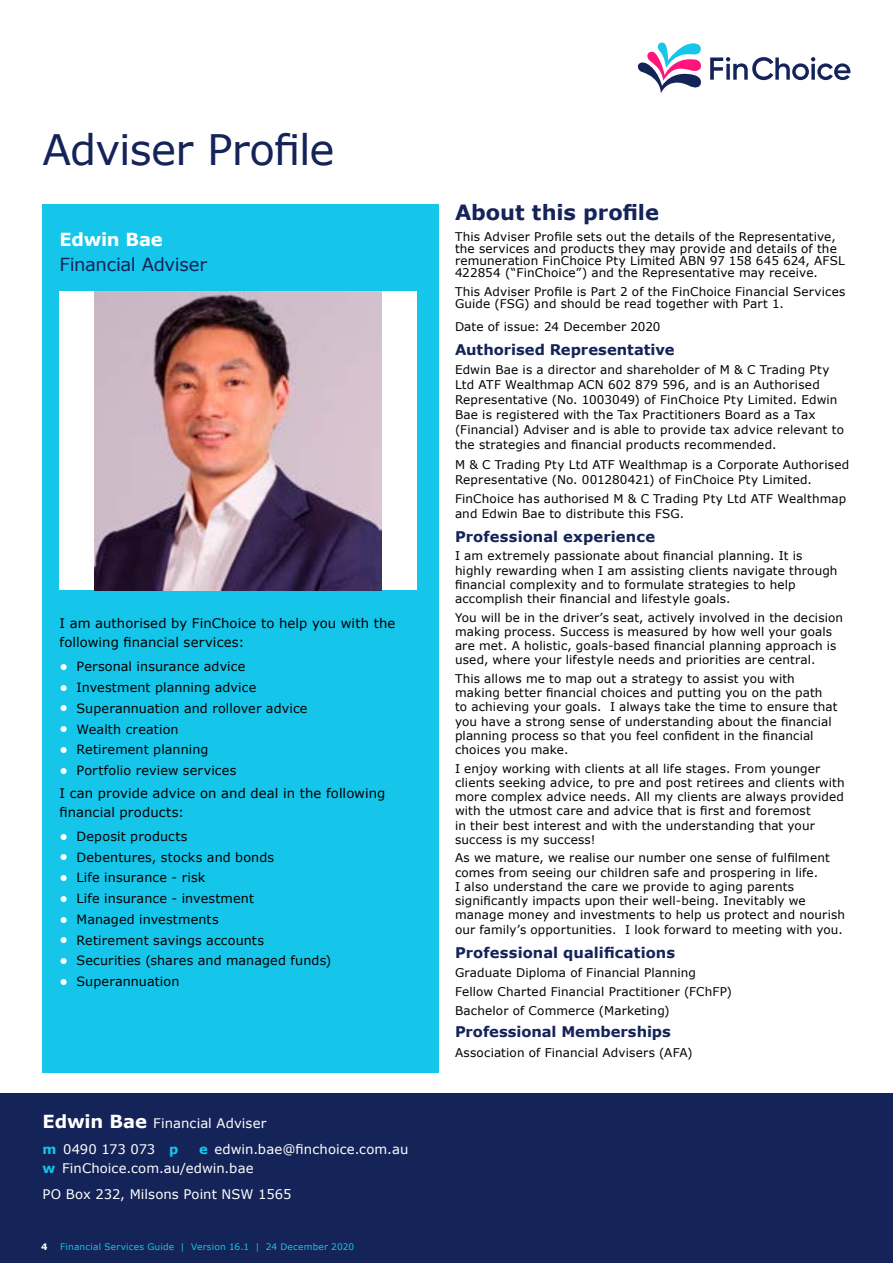
<style>
.page{position:relative;width:893px;height:1263px;background:#fff}
.page>*{position:absolute;margin:0;border:0;box-sizing:border-box;transform-origin:0 0}
.t1{font:42px "Verdana";letter-spacing:-.02em;color:#142358}
.t2{font:700 21px "Verdana";color:#142358}
.t3{font:18px "Verdana";letter-spacing:-.02em;color:#142358}
.t4{font:700 18px "Verdana";letter-spacing:-.015em;color:#fff}
.t5{font:700 14.7px "Verdana";letter-spacing:.005em;color:#142358}
.t6{font:13.2px/18.8px "Verdana";letter-spacing:.005em;color:#000}
.t7{font:13.2px/26.4px "Verdana";letter-spacing:.005em;color:#fff}
.t8{font:12.75px "Verdana";letter-spacing:.01em;color:#000}
.t9{font:12px/14.2px "Verdana";letter-spacing:.01em;color:#000}
.t10{font:9px "Verdana";letter-spacing:.02em;color:#15c6ea}
.t11{font:700 9px "Verdana";color:#fff}
.s1{font-weight:700;font-size:12px;color:#fff}
.s2{font-weight:700;font-size:18px}
.s3{font-weight:700;color:#15c6ea}
</style>
<div class="page">
<div style="left:0;top:1242px;width:893px;height:21px;background:#142358"></div>
<svg style="left:637px;top:42px;width:64px;height:51px"></svg>
<svg style="left:710px;top:57px;width:140px;height:23px"></svg>
<div style="left:43px;top:204px;width:396px;height:869px;background:#15c6ea"></div>
<div style="left:60px;top:291px;width:357px;height:299px;background:#fff"></div>
<img style="left:95px;top:291px;width:286px;height:299px">
<div style="left:0;top:1093px;width:893px;height:149px;background:#142358"></div>
<h1 class="t1" style="left:43px;top:121px;width:294px">Adviser Profile</h1>
<h3 class="t4" style="left:60px;top:226px;width:105px">Edwin Bae</h3>
<h3 class="t3" style="left:60px;top:252px;width:149px">Financial Adviser</h3>
<p class="t6" style="left:60px;top:614px;width:337px">I am authorised by FinChoice to help you with the following financial services:</p>
<p class="t8" style="left:60px;top:658px;width:187px"><span class="s1">•</span> Personal insurance advice</p>
<p class="t8" style="left:60px;top:679px;width:198px"><span class="s1">•</span> Investment planning advice</p>
<p class="t8" style="left:60px;top:699px;width:249px"><span class="s1">•</span> Superannuation and rollover advice</p>
<p class="t8" style="left:60px;top:720px;width:121px"><span class="s1">•</span> Wealth creation</p>
<p class="t8" style="left:60px;top:741px;width:150px"><span class="s1">•</span> Retirement planning</p>
<p class="t8" style="left:60px;top:762px;width:178px"><span class="s1">•</span> Portfolio review services</p>
<p class="t6" style="left:60px;top:784px;width:327px">I can provide advice on and deal in the following financial products:</p>
<p class="t8" style="left:60px;top:827px;width:129px"><span class="s1">•</span> Deposit products</p>
<p class="t8" style="left:60px;top:848px;width:216px"><span class="s1">•</span> Debentures, stocks and bonds</p>
<p class="t8" style="left:60px;top:869px;width:147px"><span class="s1">•</span> Life insurance - risk</p>
<p class="t8" style="left:60px;top:890px;width:196px"><span class="s1">•</span> Life insurance - investment</p>
<p class="t8" style="left:60px;top:910px;width:161px"><span class="s1">•</span> Managed investments</p>
<p class="t8" style="left:60px;top:931px;width:206px"><span class="s1">•</span> Retirement savings accounts</p>
<p class="t8" style="left:60px;top:952px;width:273px"><span class="s1">•</span> Securities (shares and managed funds)</p>
<p class="t8" style="left:60px;top:973px;width:121px"><span class="s1">•</span> Superannuation</p>
<p class="t7" style="left:43px;top:1109px;width:225px"><span class="s2">Edwin Bae</span> Financial Adviser <span class="s3">m</span> 0490 173 073 <span class="s3">p</span></p>
<p class="t7" style="left:43px;top:1140px;width:367px;line-height:18.8px;text-indent:156px"><span class="s3">e</span> edwin.bae@finchoice.com.au <span class="s3">w</span> FinChoice.com.au/edwin.bae</p>
<p class="t7" style="left:43px;top:1181px;width:250px">PO Box 232, Milsons Point NSW 1565</p>
<p class="t11" style="left:41px;top:1240px;width:8px">4</p>
<p class="t10" style="left:60px;top:1240px;width:295px">Financial Services Guide | Version 16.1 | 24 December 2020</p>
<h2 class="t2" style="left:455px;top:198px;width:205px">About this profile</h2>
<p class="t9" style="left:455px;top:230px;width:391px;line-height:12px">This Adviser Profile sets out the details of the Representative, the services and products they may provide and details of the remuneration FinChoice Pty Limited ABN 97 158 645 624, AFSL 422854 (“FinChoice”) and the Representative may receive.</p>
<p class="t9" style="left:455px;top:286px;width:392px;line-height:12px">This Adviser Profile is Part 2 of the FinChoice Financial Services<br>Guide (FSG) and should be read together with Part 1.</p>
<p class="t9" style="left:455px;top:319px;width:207px">Date of issue: 24 December 2020</p>
<p class="t5" style="left:455px;top:339px;width:221px">Authorised Representative</p>
<p class="t9" style="left:455px;top:362px;width:390px;line-height:15px">Edwin Bae is a director and shareholder of M &amp; C Trading Pty Ltd ATF Wealthmap ACN 602 879 596, and is an Authorised Representative (No. 1003049) of FinChoice Pty Limited. Edwin Bae is registered with the Tax Practitioners Board as a Tax (Financial) Adviser and is able to provide tax advice relevant to the strategies and financial products recommended.</p>
<p class="t9" style="left:455px;top:456px;width:396px;line-height:15px">M &amp; C Trading Pty Ltd ATF Wealthmap is a Corporate Authorised<br>Representative (No. 001280421) of FinChoice Pty Limited.</p>
<p class="t9" style="left:455px;top:491px;width:393px;line-height:15px">FinChoice has authorised M &amp; C Trading Pty Ltd ATF Wealthmap and Edwin Bae to distribute this FSG.</p>
<p class="t5" style="left:455px;top:526px;width:202px">Professional experience</p>
<p class="t9" style="left:455px;top:549px;width:384px">I am extremely passionate about financial planning. It is highly rewarding when I am assisting clients navigate through financial complexity and to formulate strategies to help accomplish their financial and lifestyle goals.</p>
<p class="t9" style="left:455px;top:610px;width:390px">You will be in the driver’s seat, actively involved in the decision making process. Success is measured by how well your goals are met. A holistic, goals-based financial planning approach is used, where your lifestyle needs and priorities are central.</p>
<p class="t9" style="left:455px;top:671px;width:384px">This allows me to map out a strategy to assist you with making better financial choices and putting you on the path to achieving your goals. I always take the time to ensure that you have a strong sense of understanding about the financial planning process so that you feel confident in the financial choices you make.</p>
<p class="t9" style="left:455px;top:761px;width:391px">I enjoy working with clients at all life stages. From younger clients seeking advice, to pre and post retirees and clients with more complex advice needs. All my clients are always provided with the utmost care and advice that is first and foremost<br>in their best interest and with the understanding that your success is my success!</p>
<p class="t9" style="left:455px;top:851px;width:392px">As we mature, we realise our number one sense of fulfilment comes from seeing our children safe and prospering in life.<br>I also understand the care we provide to aging parents significantly impacts upon their well-being. Inevitably we manage money and investments to help us protect and nourish our family’s opportunities. I look forward to meeting with you.</p>
<p class="t5" style="left:455px;top:942px;width:222px">Professional qualifications</p>
<p class="t9" style="left:455px;top:963px;width:278px;line-height:19.2px">Graduate Diploma of Financial Planning<br>Fellow Charted Financial Practitioner (FChFP)<br>Bachelor of Commerce (Marketing)</p>
<p class="t5" style="left:455px;top:1021px;width:217px">Professional Memberships</p>
<p class="t9" style="left:455px;top:1045px;width:239px">Association of Financial Advisers (AFA)</p>
</div>
